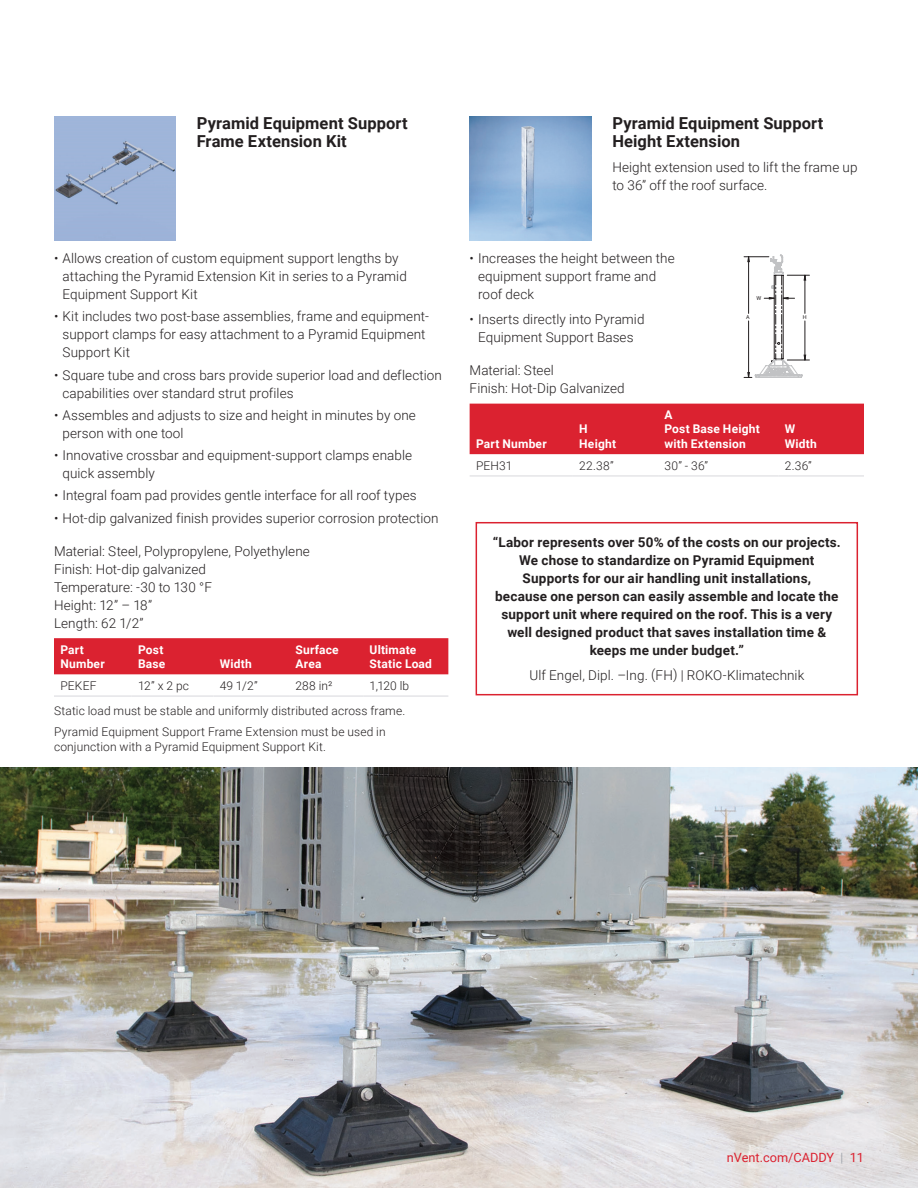
<style>
.page{position:relative;width:918px;height:1188px;background:#fff}
.page>*{position:absolute;margin:0;border:0;box-sizing:border-box;transform-origin:0 0}
.t1{font:700 16.5px/18px "Roboto";letter-spacing:.005em;color:#231f20}
.t2{font:300 13.5px/18px "Roboto";letter-spacing:.005em;color:#231f20}
.t3{font:700 13.5px/18px "Roboto";letter-spacing:.015em;color:#231f20;text-align:center}
.t4{font:12.75px "Roboto";color:#db2230}
.t5{font:300 12px/25.7px "Roboto";letter-spacing:.01em;color:#231f20}
.t6{font:700 12px/14.4px "Roboto";letter-spacing:.015em;color:#fff}
.t7{font:5.4px "Roboto";color:#231f20}
.s1{font-weight:300;color:#8f959e}
</style>
<div class="page">
<img style="left:0;top:767px;width:918px;height:421px">
<img style="left:54px;top:117px;width:122px;height:123px">
<img style="left:470px;top:117px;width:121px;height:123px">
<div style="left:470px;top:404px;width:394px;height:50px;background:#db2230"></div>
<hr style="left:470px;top:475px;width:103px;height:2px;background:#e5e5e8">
<hr style="left:573px;top:475px;width:85px;height:2px;background:#e5e5e8">
<hr style="left:658px;top:475px;width:120px;height:2px;background:#e5e5e8">
<hr style="left:778px;top:475px;width:86px;height:2px;background:#e5e5e8">
<div style="left:54px;top:638px;width:394px;height:36px;background:#db2230"></div>
<hr style="left:54px;top:695px;width:78px;height:2px;background:#e5e5e8">
<hr style="left:132px;top:695px;width:81px;height:2px;background:#e5e5e8">
<hr style="left:213px;top:695px;width:76px;height:2px;background:#e5e5e8">
<hr style="left:289px;top:695px;width:74px;height:2px;background:#e5e5e8">
<hr style="left:363px;top:695px;width:85px;height:2px;background:#e5e5e8">
<svg style="left:744px;top:254px;width:65px;height:124px"></svg>
<div style="left:476px;top:522px;width:382px;height:173px;border:2px solid #db2230"></div>
<p class="t1" style="left:197px;top:114px;width:212px">Pyramid Equipment Support<br>Frame Extension Kit</p>
<p class="t1" style="left:612px;top:114px;width:212px">Pyramid Equipment Support<br>Height Extension</p>
<p class="t2" style="left:612px;top:158px;width:247px">Height extension used to lift the frame up to 36” off the roof surface.</p>
<p class="t2" style="left:63px;top:249px;width:346px;text-indent:-9px">• Allows creation of custom equipment support lengths by attaching the Pyramid Extension Kit in series to a Pyramid<br>Equipment Support Kit</p>
<p class="t2" style="left:63px;top:307px;width:368px;text-indent:-9px">• Kit includes two post-base assemblies, frame and equipment&shy;support clamps for easy attachment to a Pyramid Equipment<br>Support Kit</p>
<p class="t2" style="left:63px;top:365px;width:381px;text-indent:-9px">• Square tube and cross bars provide superior load and deflection capabilities over standard strut profiles</p>
<p class="t2" style="left:63px;top:406px;width:355px;text-indent:-9px">• Assembles and adjusts to size and height in minutes by one person with one tool</p>
<p class="t2" style="left:63px;top:446px;width:351px;text-indent:-9px">• Innovative crossbar and equipment-support clamps enable quick assembly</p>
<p class="t2" style="left:54px;top:486px;width:364px">• Integral foam pad provides gentle interface for all roof types</p>
<p class="t2" style="left:54px;top:508px;width:386px">• Hot-dip galvanized finish provides superior corrosion protection</p>
<p class="t2" style="left:54px;top:542px;width:257px">Material: Steel, Polypropylene, Polyethylene<br>Finish: Hot-dip galvanized<br>Temperature: -30 to 130 °F<br>Height: 12” – 18”<br>Length: 62 1/2”</p>
<p class="t6" style="left:60px;top:642px;width:46px">Part<br>Number</p>
<p class="t6" style="left:138px;top:642px;width:29px">Post<br>Base</p>
<p class="t6" style="left:295px;top:642px;width:45px">Surface<br>Area</p>
<p class="t6" style="left:370px;top:642px;width:64px">Ultimate<br>Static Load</p>
<p class="t6" style="left:220px;top:656px;width:34px">Width</p>
<p class="t5" style="left:54px;top:672px;width:357px;text-indent:316px">1,120 lb<br>Static load must be stable and uniformly distributed across frame.</p>
<p class="t5" style="left:54px;top:724px;width:333px;line-height:15px">Pyramid Equipment Support Frame Extension must be used in conjunction with a Pyramid Equipment Support Kit.</p>
<p class="t5" style="left:60px;top:672px;width:38px">PEKEF</p>
<p class="t5" style="left:138px;top:672px;width:52px">12” x 2 pc</p>
<p class="t5" style="left:220px;top:672px;width:39px">49 1/2”</p>
<p class="t5" style="left:295px;top:672px;width:39px">288 in²</p>
<p class="t2" style="left:478px;top:249px;width:198px;text-indent:-9px">• Increases the height between the equipment support frame and roof deck</p>
<p class="t2" style="left:470px;top:310px;width:176px;text-align:center">• Inserts directly into Pyramid<br>Equipment Support Bases</p>
<p class="t2" style="left:470px;top:361px;width:157px">Material: Steel<br>Finish: Hot-Dip Galvanized</p>
<p class="t7" style="left:757px;top:295px;width:6px">W</p>
<p class="t7" style="left:746px;top:314px;width:5px">A</p>
<p class="t6" style="left:476px;top:436px;width:72px">Part Number</p>
<p class="t6" style="left:579px;top:421px;width:38px">H<br>Height</p>
<p class="t6" style="left:664px;top:407px;width:97px">A<br>Post Base Height with Extension</p>
<p class="t7" style="left:803px;top:313px;width:5px">H</p>
<p class="t6" style="left:785px;top:421px;width:34px">W<br>Width</p>
<p class="t5" style="left:476px;top:452px;width:38px">PEH31</p>
<p class="t5" style="left:579px;top:452px;width:36px">22.38”</p>
<p class="t5" style="left:664px;top:452px;width:45px">30” - 36”</p>
<p class="t5" style="left:785px;top:452px;width:28px">2.36”</p>
<p class="t3" style="left:493px;top:533px;width:350px">“Labor represents over 50% of the costs on our projects.<br>We chose to standardize on Pyramid Equipment Supports for our air handling unit installations,<br>because one person can easily assemble and locate the support unit where required on the roof. This is a very well designed product that saves installation time &amp; keeps me under budget.”</p>
<p class="t2" style="left:529px;top:666px;width:276px">Ulf Engel, Dipl. –Ing. (FH) | ROKO-Klimatechnik</p>
<p class="t4" style="left:727px;top:1148px;width:139px">nVent.com/CADDY <span class="s1">|</span> 11</p>
</div>
